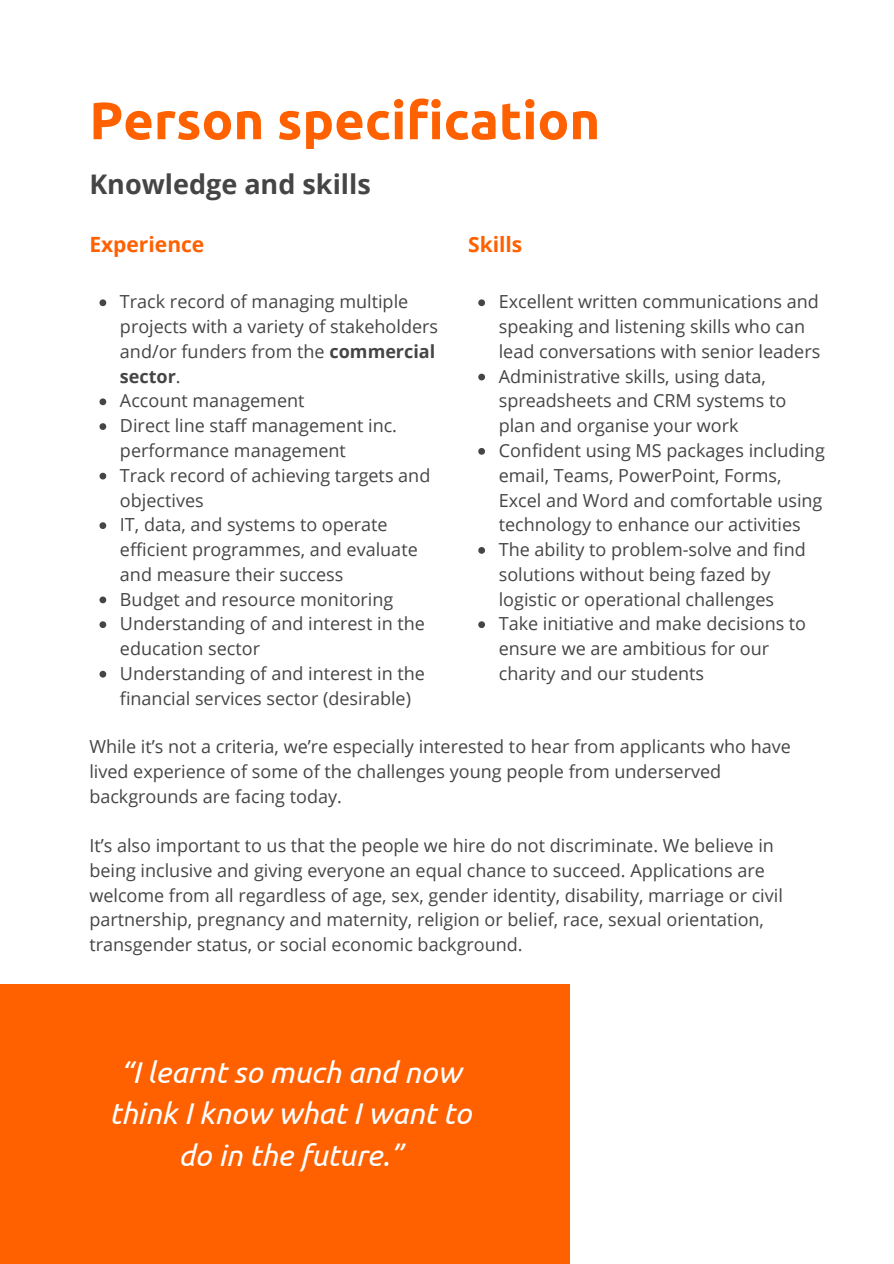
<style>
.page{position:relative;width:894px;height:1264px;background:#fff}
.page>*{position:absolute;margin:0;border:0;box-sizing:border-box;transform-origin:0 0}
.t1{font:700 52.5px "Ubuntu";color:#ff6000}
.t2{font:italic 30px/41.7px "Ubuntu";color:#fff;text-align:center}
.t3{font:700 27px "Open Sans";color:#454545}
.t4{font:700 21px "Open Sans";color:#ff6000}
.t5{font:18px/24.8px "Open Sans";color:#454545}
.s1{font-weight:700}
</style>
<div class="page">
<div style="left:0;top:983px;width:569px;height:280px;background:#ff6000"></div>
<svg style="left:99px;top:299px;width:7px;height:7px"></svg>
<svg style="left:99px;top:398px;width:7px;height:7px"></svg>
<svg style="left:99px;top:423px;width:7px;height:7px"></svg>
<svg style="left:99px;top:473px;width:7px;height:6px"></svg>
<svg style="left:99px;top:522px;width:7px;height:7px"></svg>
<svg style="left:99px;top:596px;width:7px;height:7px"></svg>
<svg style="left:99px;top:621px;width:7px;height:7px"></svg>
<svg style="left:99px;top:671px;width:7px;height:6px"></svg>
<svg style="left:478px;top:299px;width:7px;height:7px"></svg>
<svg style="left:478px;top:374px;width:7px;height:6px"></svg>
<svg style="left:478px;top:448px;width:7px;height:7px"></svg>
<svg style="left:478px;top:547px;width:7px;height:7px"></svg>
<svg style="left:478px;top:621px;width:7px;height:7px"></svg>
<h4 class="t1" style="left:89px;top:90px;width:512px">Person specification</h4>
<p class="t3" style="left:89px;top:165px;width:283px">Knowledge and skills</p>
<p class="t4" style="left:89px;top:230px;width:116px">Experience</p>
<p class="t5" style="left:120px;top:289px;width:319px">Track record of managing multiple projects with a variety of stakeholders and/or funders from the <span class="s1">commercial sector</span>.</p>
<p class="t5" style="left:120px;top:388px;width:186px">Account management</p>
<p class="t5" style="left:120px;top:413px;width:278px">Direct line staff management inc. performance management</p>
<p class="t5" style="left:120px;top:462px;width:312px">Track record of achieving targets and objectives</p>
<p class="t5" style="left:120px;top:512px;width:299px">IT, data, and systems to operate efficient programmes, and evaluate and measure their success</p>
<p class="t5" style="left:120px;top:586px;width:275px">Budget and resource monitoring</p>
<h4 class="t5" style="left:120px;top:611px;width:306px">Understanding of and interest in the education sector</h4>
<p class="t5" style="left:120px;top:660px;width:306px">Understanding of and interest in the financial services sector (desirable)</p>
<p class="t4" style="left:468px;top:230px;width:56px">Skills</p>
<p class="t5" style="left:498px;top:289px;width:323px">Excellent written communications and speaking and listening skills who can lead conversations with senior leaders</p>
<p class="t5" style="left:498px;top:363px;width:289px">Administrative skills, using data, spreadsheets and CRM systems to plan and organise your work</p>
<p class="t5" style="left:498px;top:437px;width:327px">Confident using MS packages including email, Teams, PowerPoint, Forms, Excel and Word and comfortable using technology to enhance our activities</p>
<p class="t5" style="left:498px;top:536px;width:308px">The ability to problem-solve and find solutions without being fazed by logistic or operational challenges</p>
<p class="t5" style="left:498px;top:611px;width:309px">Take initiative and make decisions to ensure we are ambitious for our charity and our students</p>
<h1 class="t5" style="left:89px;top:733px;width:703px">While it’s not a criteria, we’re especially interested to hear from applicants who have lived experience of some of the challenges young people from underserved backgrounds are facing today.</h1>
<h2 class="t5" style="left:89px;top:832px;width:694px">It’s also important to us that the people we hire do not discriminate. We believe in being inclusive and giving everyone an equal chance to succeed. Applications are welcome from all regardless of age, sex, gender identity, disability, marriage or civil partnership, pregnancy and maternity, religion or belief, race, sexual orientation, transgender status, or social economic background.</h2>
<h3 class="t2" style="left:109px;top:1050px;width:363px">“I learnt so much and now think I know what I want to do in the future.”</h3>
</div>
